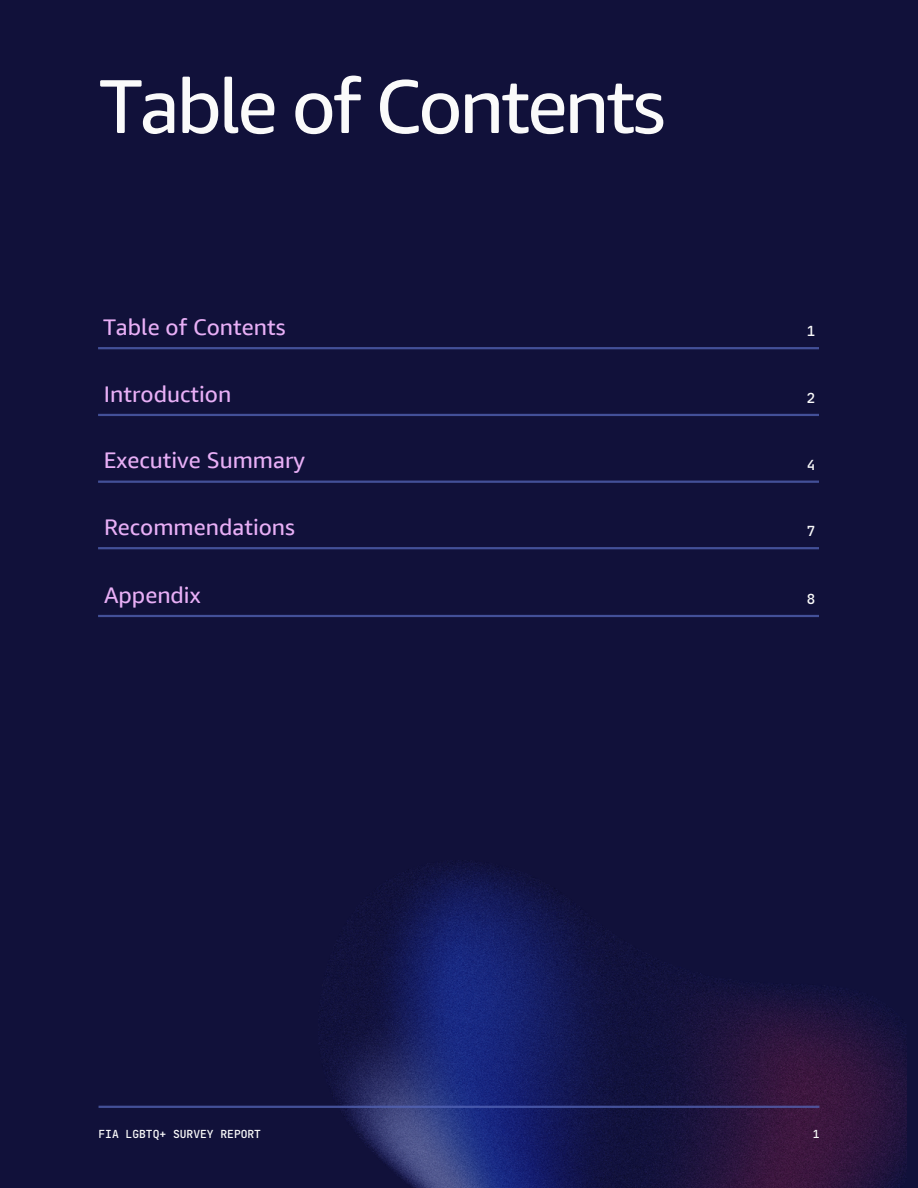
<style>
.page{position:relative;width:918px;height:1188px;background:#11113a}
.page>*{position:absolute;margin:0;border:0;box-sizing:border-box;transform-origin:0 0}
.t1{font:76.2px "Amazon Ember Display";letter-spacing:-.04em;color:#fafafa}
.t2{font:22.65px "Amazon Ember Display";color:#e8aff6}
.t3{font:500 14.1px "Jet Brains Mono";color:#fafafa}
.t4{font:500 11.25px "Jet Brains Mono";color:#fafafa}
</style>
<div class="page">
<img style="left:319px;top:863px;width:587px;height:325px">
<hr style="left:98px;top:347px;width:721px;height:2px;background:#5566b8">
<hr style="left:98px;top:414px;width:721px;height:2px;background:#5566b8">
<hr style="left:98px;top:481px;width:721px;height:2px;background:#5566b8">
<hr style="left:98px;top:547px;width:721px;height:2px;background:#5566b8">
<hr style="left:98px;top:615px;width:721px;height:2px;background:#5566b8">
<hr style="left:99px;top:1106px;width:720px;height:2px;background:#5566b8">
<h1 class="t1" style="left:99px;top:59px;width:568px">Table of Contents</h1>
<h2 class="t2" style="left:103px;top:313px;width:184px">Table of Contents</h2>
<p class="t2" style="left:104px;top:380px;width:129px">Introduction</p>
<h2 class="t2" style="left:104px;top:446px;width:203px">Executive Summary</h2>
<p class="t2" style="left:104px;top:513px;width:192px">Recommendations</p>
<h2 class="t2" style="left:104px;top:581px;width:98px">Appendix</h2>
<p class="t3" style="left:807px;top:323px;width:10px">1</p>
<h2 class="t3" style="left:807px;top:389px;width:10px">2</h2>
<p class="t3" style="left:807px;top:456px;width:10px">4</p>
<p class="t3" style="left:807px;top:523px;width:10px">7</p>
<p class="t3" style="left:807px;top:590px;width:10px">8</p>
<p class="t4" style="left:99px;top:1127px;width:164px">FIA LGBTQ+ SURVEY REPORT</p>
<h2 class="t4" style="left:813px;top:1127px;width:8px">1</h2>
</div>
